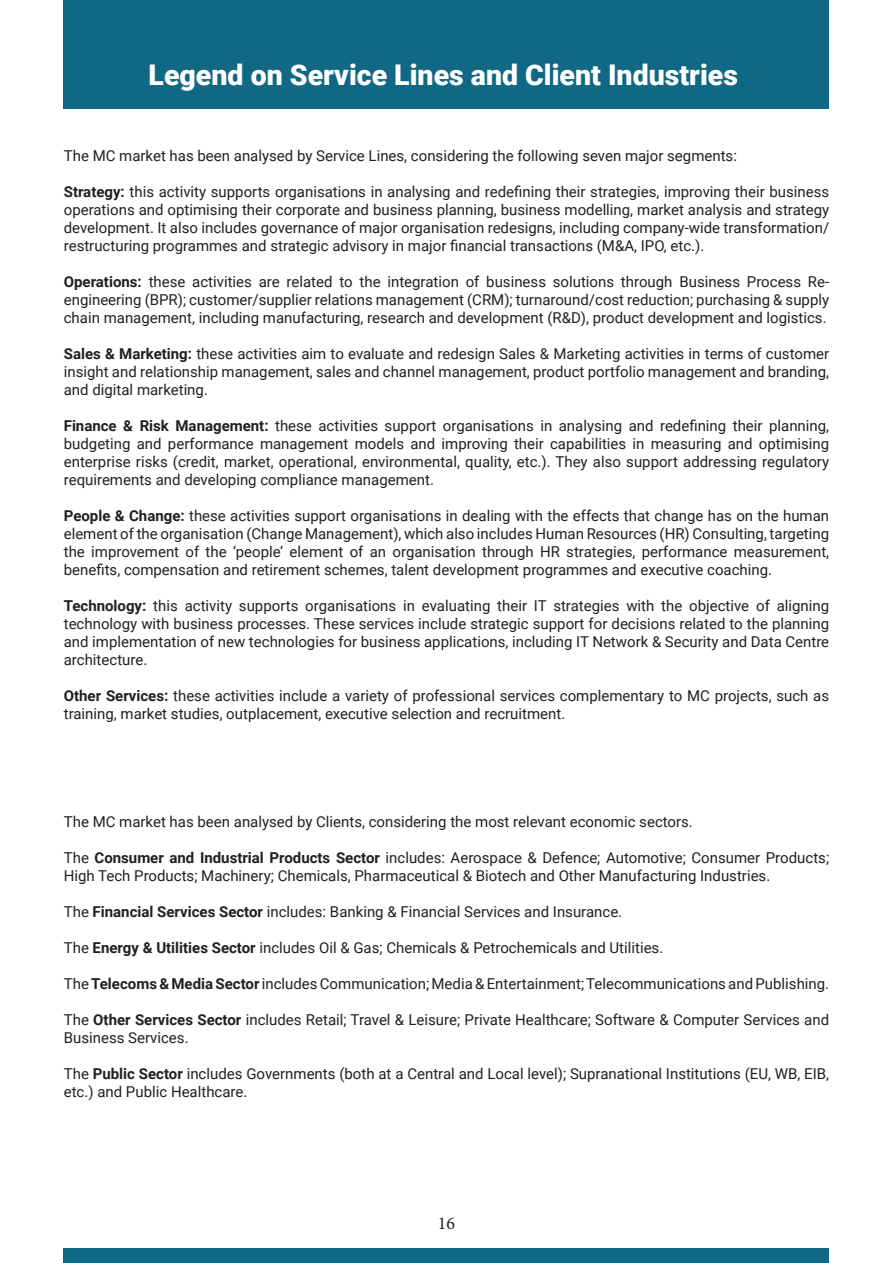
<style>
.page{position:relative;width:893px;height:1263px;background:#fff}
.page>*{position:absolute;margin:0;border:0;box-sizing:border-box;transform-origin:0 0}
.t1{font:900 28.5px "Roboto";color:#fff}
.t2{font:18px "Minion Pro";color:#231f20}
.t3{font:15px/18px "Roboto";color:#231f20;text-align:justify}
.s1{font-weight:700}
</style>
<div class="page">
<div style="left:64px;top:0;width:765px;height:109px;background:#116885"></div>
<div style="left:64px;top:1248px;width:765px;height:15px;background:#116885"></div>
<h1 class="t1" style="left:149px;top:55px;width:591px">Legend on Service Lines and Client Industries</h1>
<p class="t3" style="left:64px;top:146px;width:675px">The MC market has been analysed by Service Lines, considering the following seven major segments:</p>
<p class="t3" style="left:64px;top:182px;width:767px"><span class="s1">Strategy:</span> this activity supports organisations in analysing and redefining their strategies, improving their business operations and optimising their corporate and business planning, business modelling, market analysis and strategy development. It also includes governance of major organisation redesigns, including company-wide transformation/ restructuring programmes and strategic advisory in major financial transactions (M&amp;A, IPO, etc.).</p>
<p class="t3" style="left:64px;top:272px;width:767px"><span class="s1">Operations:</span> these activities are related to the integration of business solutions through Business Process Re&shy;engineering (BPR); customer/supplier relations management (CRM); turnaround/cost reduction; purchasing &amp; supply chain management, including manufacturing, research and development (R&amp;D), product development and logistics.</p>
<p class="t3" style="left:64px;top:344px;width:767px"><span class="s1">Sales &amp; Marketing:</span> these activities aim to evaluate and redesign Sales &amp; Marketing activities in terms of customer insight and relationship management, sales and channel management, product portfolio management and branding, and digital marketing.</p>
<p class="t3" style="left:64px;top:416px;width:767px"><span class="s1">Finance &amp; Risk Management:</span> these activities support organisations in analysing and redefining their planning, budgeting and performance management models and improving their capabilities in measuring and optimising enterprise risks (credit, market, operational, environmental, quality, etc.). They also support addressing regulatory requirements and developing compliance management.</p>
<p class="t3" style="left:64px;top:506px;width:767px"><span class="s1">People &amp; Change:</span> these activities support organisations in dealing with the effects that change has on the human element of the organisation (Change Management), which also includes Human Resources (HR) Consulting, targeting the improvement of the ‘people’ element of an organisation through HR strategies, performance measurement, benefits, compensation and retirement schemes, talent development programmes and executive coaching.</p>
<p class="t3" style="left:64px;top:596px;width:767px"><span class="s1">Technology:</span> this activity supports organisations in evaluating their IT strategies with the objective of aligning technology with business processes. These services include strategic support for decisions related to the planning and implementation of new technologies for business applications, including IT Network &amp; Security and Data Centre architecture.</p>
<p class="t3" style="left:64px;top:686px;width:767px"><span class="s1">Other Services:</span> these activities include a variety of professional services complementary to MC projects, such as training, market studies, outplacement, executive selection and recruitment.</p>
<p class="t3" style="left:64px;top:812px;width:631px">The MC market has been analysed by Clients, considering the most relevant economic sectors.</p>
<p class="t3" style="left:64px;top:848px;width:767px">The <span class="s1">Consumer and Industrial Products Sector</span> includes: Aerospace &amp; Defence; Automotive; Consumer Products;<br>High Tech Products; Machinery; Chemicals, Pharmaceutical &amp; Biotech and Other Manufacturing Industries.</p>
<p class="t3" style="left:64px;top:902px;width:560px">The <span class="s1">Financial Services Sector</span> includes: Banking &amp; Financial Services and Insurance.</p>
<p class="t3" style="left:64px;top:938px;width:601px">The <span class="s1">Energy &amp; Utilities Sector</span> includes Oil &amp; Gas; Chemicals &amp; Petrochemicals and Utilities.</p>
<p class="t3" style="left:64px;top:974px;width:767px">The <span class="s1">Telecoms &amp; Media Sector</span> includes Communication; Media &amp; Entertainment; Telecommunications and Publishing.</p>
<p class="t3" style="left:64px;top:1010px;width:767px">The <span class="s1">Other Services Sector</span> includes Retail; Travel &amp; Leisure; Private Healthcare; Software &amp; Computer Services and<br>Business Services.</p>
<p class="t3" style="left:64px;top:1064px;width:767px">The <span class="s1">Public Sector</span> includes Governments (both at a Central and Local level); Supranational Institutions (EU, WB, EIB, etc.) and Public Healthcare.</p>
<p class="t2" style="left:438px;top:1211px;width:19px">16</p>
</div>
